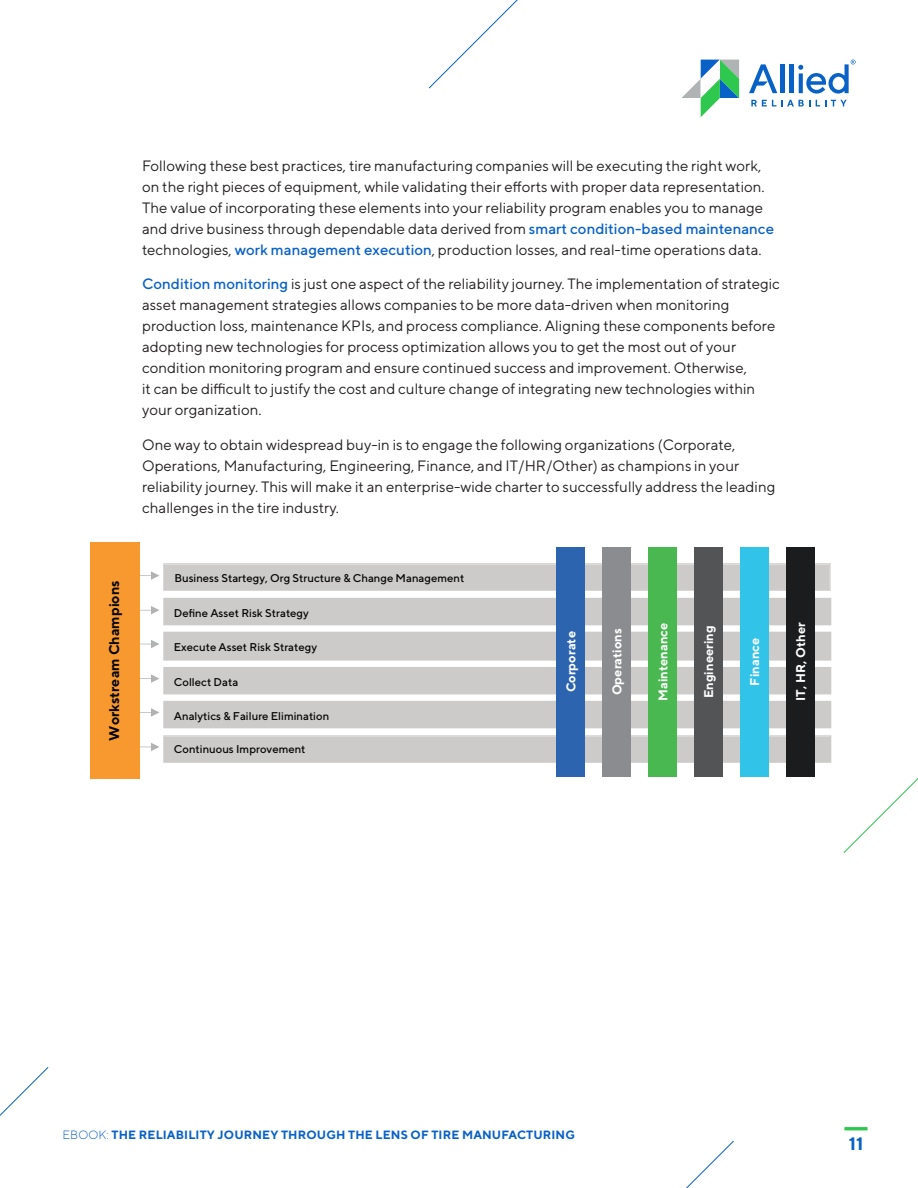
<style>
.page{position:relative;width:918px;height:1188px;background:#fff}
.page>*{position:absolute;margin:0;border:0;box-sizing:border-box;transform-origin:0 0}
.t1{font:700 18px "TT Norms";color:#0861c7}
.t2{font:15px/21px "TT Norms";color:#231f20}
.t3{font:700 14.1px "TT Norms";letter-spacing:.005em;color:#040503}
.t4{font:700 12.75px "TT Norms";letter-spacing:.005em;color:#fff}
.t5{font:700 12px "TT Norms";letter-spacing:.01em;color:#0861c7}
.t6{font:500 11.25px "TT Norms";color:#040503}
.s1{font-weight:500;color:#0861c7}
.s2{font-weight:300}
</style>
<div class="page">
<svg style="left:681px;top:60px;width:58px;height:57px"></svg>
<svg style="left:751px;top:100px;width:59px;height:6px"></svg>
<svg style="left:816px;top:100px;width:31px;height:6px"></svg>
<div style="left:780px;top:64px;width:5px;height:29px;background:#0861c7"></div>
<hr style="left:790px;top:64px;width:4px;height:29px;background:#0861c7">
<svg style="left:749px;top:64px;width:28px;height:29px"></svg>
<svg style="left:798px;top:60px;width:58px;height:34px"></svg>
<svg style="left:428px;top:0;width:90px;height:89px"></svg>
<svg style="left:843px;top:778px;width:75px;height:75px"></svg>
<svg style="left:686px;top:1140px;width:48px;height:48px"></svg>
<hr style="left:845px;top:1127px;width:22px;height:3px;background:#2dc84d">
<svg style="left:0;top:1067px;width:49px;height:49px"></svg>
<svg style="left:139px;top:563px;width:692px;height:28px;background:#d0cecd"></svg>
<div style="left:139px;top:598px;width:692px;height:27px;background:#cdcbca"></div>
<svg style="left:139px;top:632px;width:692px;height:29px;background:#cfcdcc"></svg>
<div style="left:139px;top:667px;width:692px;height:27px;background:#cdcbca"></div>
<div style="left:139px;top:701px;width:692px;height:27px;background:#cdcbca"></div>
<svg style="left:139px;top:735px;width:692px;height:28px;background:#d0cecd"></svg>
<div style="left:602px;top:547px;width:29px;height:229px;background:#8a8c8f"></div>
<div style="left:556px;top:547px;width:29px;height:229px;background:#2c64b0"></div>
<div style="left:648px;top:547px;width:29px;height:229px;background:#49b850"></div>
<div style="left:694px;top:547px;width:29px;height:229px;background:#525455"></div>
<div style="left:786px;top:547px;width:29px;height:229px;background:#1b1c1e"></div>
<div style="left:740px;top:547px;width:29px;height:229px;background:#32c3e8"></div>
<div style="left:90px;top:542px;width:49px;height:237px;background:#f89930"></div>
<p class="t2" style="left:142px;top:155px;width:634px">Following these best practices, tire manufacturing companies will be executing the right work, on the right pieces of equipment, while validating their efforts with proper data representation.<br>The value of incorporating these elements into your reliability program enables you to manage and drive business through dependable data derived from <span class="s1">smart condition-based maintenance </span>technologies, <span class="s1">work management execution</span>, production losses, and real-time operations data.</p>
<p class="t2" style="left:142px;top:273px;width:639px"><span class="s1">Condition monitoring</span> is just one aspect of the reliability journey. The implementation of strategic asset management strategies allows companies to be more data-driven when monitoring production loss, maintenance KPIs, and process compliance. Aligning these components before adopting new technologies for process optimization allows you to get the most out of your condition monitoring program and ensure continued success and improvement. Otherwise,<br>it can be difficult to justify the cost and culture change of integrating new technologies within your organization.</p>
<p class="t2" style="left:142px;top:434px;width:635px">One way to obtain widespread buy-in is to engage the following organizations (Corporate, Operations, Manufacturing, Engineering, Finance, and IT/HR/Other) as champions in your reliability journey. This will make it an enterprise-wide charter to successfully address the leading challenges in the tire industry.</p>
<p class="t3" style="left:105px;top:741px;width:162px;rotate:-90deg">Workstream Champions</p>
<p class="t6" style="left:174px;top:571px;width:291px">Business Startegy, Org Structure &amp; Change Management</p>
<p class="t6" style="left:174px;top:606px;width:137px">Define Asset Risk Strategy</p>
<p class="t6" style="left:174px;top:641px;width:145px">Execute Asset Risk Strategy</p>
<p class="t6" style="left:174px;top:675px;width:66px">Collect Data</p>
<p class="t6" style="left:174px;top:709px;width:157px">Analytics &amp; Failure Elimination</p>
<p class="t6" style="left:174px;top:742px;width:133px">Continuous Improvement</p>
<p class="t4" style="left:563px;top:692px;width:63px;rotate:-90deg">Corporate</p>
<p class="t4" style="left:655px;top:701px;width:80px;rotate:-90deg">Maintenance</p>
<p class="t4" style="left:701px;top:698px;width:75px;rotate:-90deg">Engineering</p>
<p class="t4" style="left:793px;top:701px;width:80px;rotate:-90deg">IT, HR, Other</p>
<p class="t4" style="left:609px;top:695px;width:69px;rotate:-90deg">Operations</p>
<p class="t4" style="left:747px;top:686px;width:49px;rotate:-90deg">Finance</p>
<p class="t5" style="left:63px;top:1127px;width:514px"><span class="s2">EBOOK:</span> THE RELIABILITY JOURNEY THROUGH THE LENS OF TIRE MANUFACTURING</p>
<p class="t1" style="left:849px;top:1132px;width:16px">11</p>
</div>
